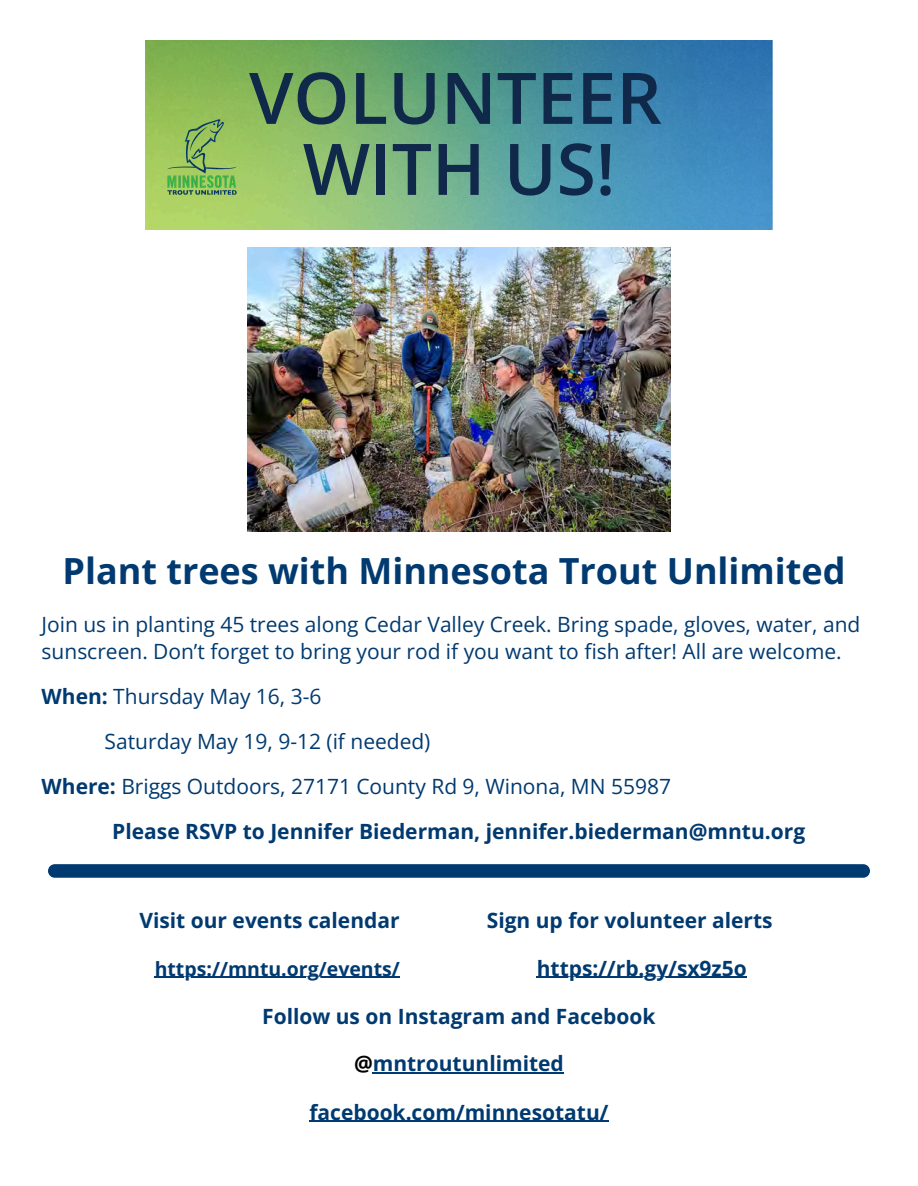
<style>
.page{position:relative;width:918px;height:1186px;background:#fff}
.page>*{position:absolute;margin:0;border:0;box-sizing:border-box;transform-origin:0 0}
.t1{font:600 71.25px/70.9px "Open Sans";color:#10284a;text-align:center}
.t2{font:700 36px "Open Sans";color:#003a70}
.t3{font:21px/27px "Open Sans";color:#003a70}
.t4{font:700 21px "Open Sans";color:#003a70}
.t5{font:700 19.5px "Open Sans";color:#003a70}
.s1{font-weight:700}
.s2{color:#000}
</style>
<div class="page">
<img style="left:145px;top:40px;width:628px;height:190px">
<img style="left:155px;top:109px;width:94px;height:95px">
<img style="left:248px;top:248px;width:422px;height:283px">
<div style="left:48px;top:864px;width:822px;height:14px;background:#003a70;border-radius:7px"></div>
<hr style="left:155px;top:977px;width:245px;height:1px;background:#003a70">
<hr style="left:537px;top:977px;width:210px;height:1px;background:#003a70">
<hr style="left:373px;top:1072px;width:191px;height:1px;background:#003a70">
<hr style="left:309px;top:1121px;width:300px;height:1px;background:#003a70">
<p class="t1" style="left:249px;top:61px;width:414px">VOLUNTEER<br>WITH US!</p>
<h1 class="t2" style="left:63px;top:545px;width:785px">Plant trees with Minnesota Trout Unlimited</h1>
<p class="t3" style="left:42px;top:611px;width:820px">Join us in planting 45 trees along Cedar Valley Creek. Bring spade, gloves, water, and sunscreen. Don’t forget to bring your rod if you want to fish after! All are welcome.</p>
<h2 class="t3" style="left:42px;top:683px;width:281px"><span class="s1">When:</span> Thursday May 16, 3-6</h2>
<p class="t3" style="left:105px;top:728px;width:327px">Saturday May 19, 9-12 (if needed)</p>
<h2 class="t3" style="left:42px;top:773px;width:631px"><span class="s1">Where:</span> Briggs Outdoors, 27171 County Rd 9, Winona, MN 55987</h2>
<h2 class="t4" style="left:112px;top:817px;width:694px">Please RSVP to Jennifer Biederman, jennifer.biederman@mntu.org</h2>
<p class="t4" style="left:139px;top:906px;width:262px">Visit our events calendar</p>
<p class="t4" style="left:487px;top:906px;width:287px">Sign up for volunteer alerts</p>
<p class="t5" style="left:155px;top:955px;width:247px">https://mntu.org/events/</p>
<p class="t4" style="left:537px;top:953px;width:212px">https://rb.gy/sx9z5o</p>
<p class="t4" style="left:262px;top:1001px;width:395px">Follow us on Instagram and Facebook</p>
<p class="t4" style="left:354px;top:1049px;width:211px"><span class="s2">@</span>mntroutunlimited</p>
<h1 class="t4" style="left:309px;top:1097px;width:301px">facebook.com/minnesotatu/</h1>
</div>
